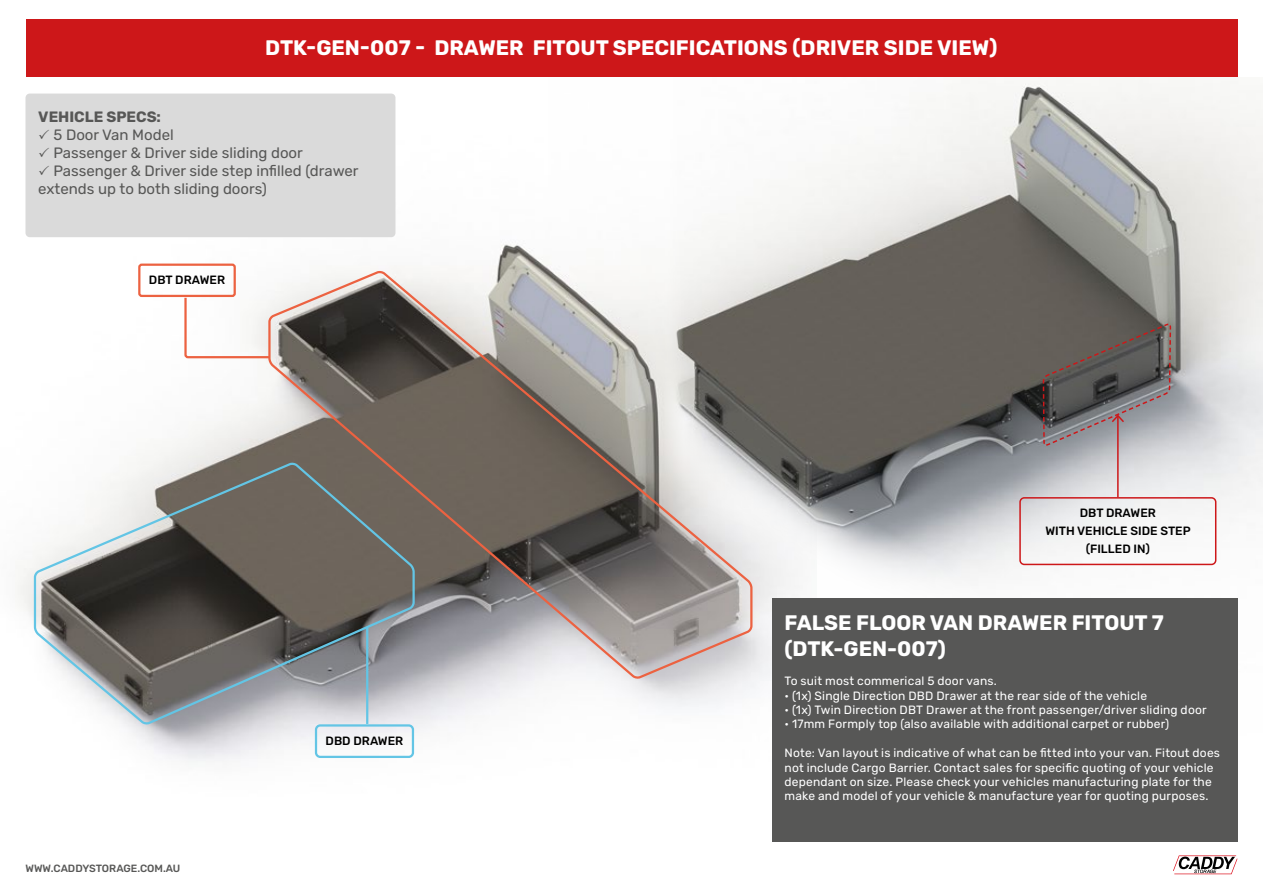
<style>
.page{position:relative;width:1263px;height:893px;background:#fff}
.page>*{position:absolute;margin:0;border:0;box-sizing:border-box;transform-origin:0 0}
.t1{font:700 21px/25.2px "Rubik";color:#fff}
.t2{font:15px "Rubik";color:#575756}
.t3{font:700 15px "Rubik";color:#575756}
.t4{font:12px/14.4px "Rubik";letter-spacing:.015em;color:#fff}
.t5{font:500 12px/18px "Rubik";color:#000;text-align:center}
.t6{font:500 10.5px "Rubik";color:#575756}
</style>
<div class="page">
<img style="left:17px;top:93px;width:532px;height:669px">
<img style="left:549px;top:79px;width:714px;height:656px">
<div style="left:26px;top:19px;width:1211px;height:58px;background:#cd1719"></div>
<div style="left:772px;top:599px;width:465px;height:243px;background:#575756"></div>
<svg style="left:1173px;top:855px;width:64px;height:19px"></svg>
<div style="left:26px;top:94px;width:369px;height:143px;background:#dadada;border-radius:4px"></div>
<svg style="left:33px;top:460px;width:383px;height:267px"></svg>
<div style="left:315px;top:724px;width:99px;height:34px;border:2px solid #63c5e5;border-radius:4px"></div>
<hr style="left:366px;top:627px;width:2px;height:97px;background:#63c5e5">
<svg style="left:267px;top:269px;width:487px;height:412px"></svg>
<div style="left:138px;top:264px;width:98px;height:33px;border:2px solid #ec6241;border-radius:2px"></div>
<svg style="left:183px;top:296px;width:89px;height:63px"></svg>
<div style="left:1019px;top:497px;width:197px;height:68px;border:2px solid #cd1719;border-radius:4px"></div>
<hr style="left:1117px;top:416px;width:2px;height:81px;background:#cd1719">
<svg style="left:1042px;top:322px;width:130px;height:125px"></svg>
<h1 class="t1" style="left:265px;top:36px;width:734px">DTK-GEN-007 - DRAWER FITOUT SPECIFICATIONS (DRIVER SIDE VIEW)</h1>
<p class="t3" style="left:38px;top:108px;width:124px">VEHICLE SPECS:</p>
<p class="t2" style="left:53px;top:126px;width:122px">5 Door Van Model</p>
<p class="t2" style="left:53px;top:144px;width:251px">Passenger &amp; Driver side sliding door</p>
<p class="t2" style="left:53px;top:162px;width:307px">Passenger &amp; Driver side step infilled (drawer</p>
<p class="t2" style="left:38px;top:180px;width:230px">extends up to both sliding doors)</p>
<p class="t5" style="left:149px;top:271px;width:78px">DBT DRAWER</p>
<p class="t6" style="left:26px;top:862px;width:156px">WWW.CADDYSTORAGE.COM.AU</p>
<p class="t5" style="left:326px;top:732px;width:79px">DBD DRAWER</p>
<p class="t5" style="left:1045px;top:504px;width:147px">DBT DRAWER<br>WITH VEHICLE SIDE STEP (FILLED IN)</p>
<h1 class="t1" style="left:784px;top:611px;width:381px">FALSE FLOOR VAN DRAWER FITOUT 7 (DTK-GEN-007)</h1>
<p class="t4" style="left:784px;top:674px;width:214px">To suit most commerical 5 door vans.</p>
<p class="t4" style="left:784px;top:688px;width:364px">• (1x) Single Direction DBD Drawer at the rear side of the vehicle</p>
<p class="t4" style="left:784px;top:703px;width:424px">• (1x) Twin Direction DBT Drawer at the front passenger/driver sliding door</p>
<p class="t4" style="left:784px;top:717px;width:386px">• 17mm Formply top (also available with additional carpet or rubber)</p>
<p class="t4" style="left:784px;top:746px;width:437px">Note: Van layout is indicative of what can be fitted into your van. Fitout does not include Cargo Barrier. Contact sales for specific quoting of your vehicle dependant on size. Please check your vehicles manufacturing plate for the make and model of your vehicle &amp; manufacture year for quoting purposes.</p>
</div>
